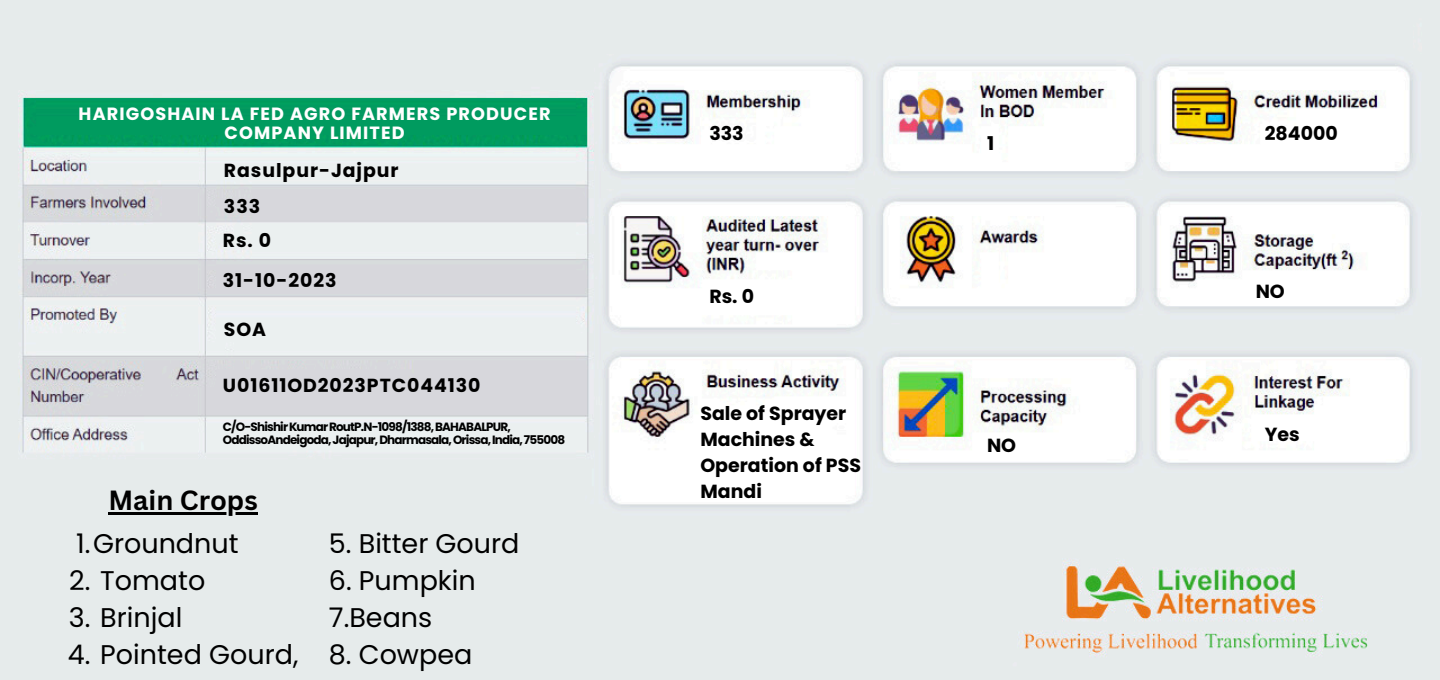
<style>
.page{position:relative;width:1440px;height:680px;background:#fff}
.page>*{position:absolute;margin:0;border:0;box-sizing:border-box;transform-origin:0 0}
.t1{font:27px/37.2px "Poppins";color:#000}
.t2{font:700 27px "Canva Sans";color:#000}
.t3{font:700 18.9px/25.8px "Poppins";color:#000}
.t4{font:700 18.9px "Poppins";letter-spacing:.05em;color:#000}
.t5{font:700 17.7px/19.2px "Poppins";letter-spacing:.065em;color:#fff;text-align:center}
.t6{font:700 12px/13px "Poppins";letter-spacing:-.07em;color:#000}
</style>
<div class="page">
<img style="left:0;top:0;width:1440px;height:679px">
<hr style="left:108px;top:512px;width:150px;height:2px;background:#000">
<h3 class="t5" style="left:79px;top:104px;width:473px">HARIGOSHAIN LA FED AGRO FARMERS PRODUCER<br>COMPANY LIMITED</h3>
<h4 class="t4" style="left:224px;top:157px;width:176px">Rasulpur-Jajpur</h4>
<h4 class="t3" style="left:224px;top:193px;width:38px">333</h4>
<h4 class="t3" style="left:223px;top:228px;width:50px">Rs. 0</h4>
<h4 class="t3" style="left:223px;top:268px;width:115px">31-10-2023</h4>
<h4 class="t3" style="left:224px;top:316px;width:44px">SOA</h4>
<h3 class="t4" style="left:223px;top:372px;width:259px">U01611OD2023PTC044130</h3>
<h4 class="t6" style="left:223px;top:420px;width:344px">C/O-ShishirKumarRoutP.N-1098/1388,BAHABALPUR,<br>OddissoAndeigoda,Jajapur,Dharmasala,Orissa,India,755008</h4>
<h3 class="t2" style="left:108px;top:481px;width:151px">Main Crops</h3>
<h1 class="t1" style="left:76px;top:525px;width:164px">1.Groundnut</h1>
<p class="t1" style="left:69px;top:562px;width:138px">2. Tomato</p>
<p class="t1" style="left:69px;top:599px;width:115px">3. Brinjal</p>
<p class="t1" style="left:68px;top:636px;width:232px">4. Pointed Gourd,</p>
<p class="t1" style="left:329px;top:525px;width:192px">5. Bitter Gourd</p>
<p class="t1" style="left:329px;top:562px;width:148px">6. Pumpkin<br>7.Beans</p>
<p class="t1" style="left:329px;top:636px;width:145px">8. Cowpea</p>
<p class="t3" style="left:709px;top:120px;width:36px">333</p>
<h2 class="t3" style="left:987px;top:130px;width:9px">1</h2>
<h4 class="t3" style="left:1265px;top:120px;width:74px">284000</h4>
<p class="t3" style="left:709px;top:284px;width:46px">Rs. 0</p>
<h3 class="t3" style="left:1256px;top:278px;width:31px">NO</h3>
<h3 class="t3" style="left:700px;top:400px;width:162px">Sale of Sprayer<br>Machines &amp;<br>Operation of PSS<br>Mandi</h3>
<h4 class="t3" style="left:987px;top:432px;width:31px">NO</h4>
<h4 class="t3" style="left:1265px;top:421px;width:36px">Yes</h4>
</div>
